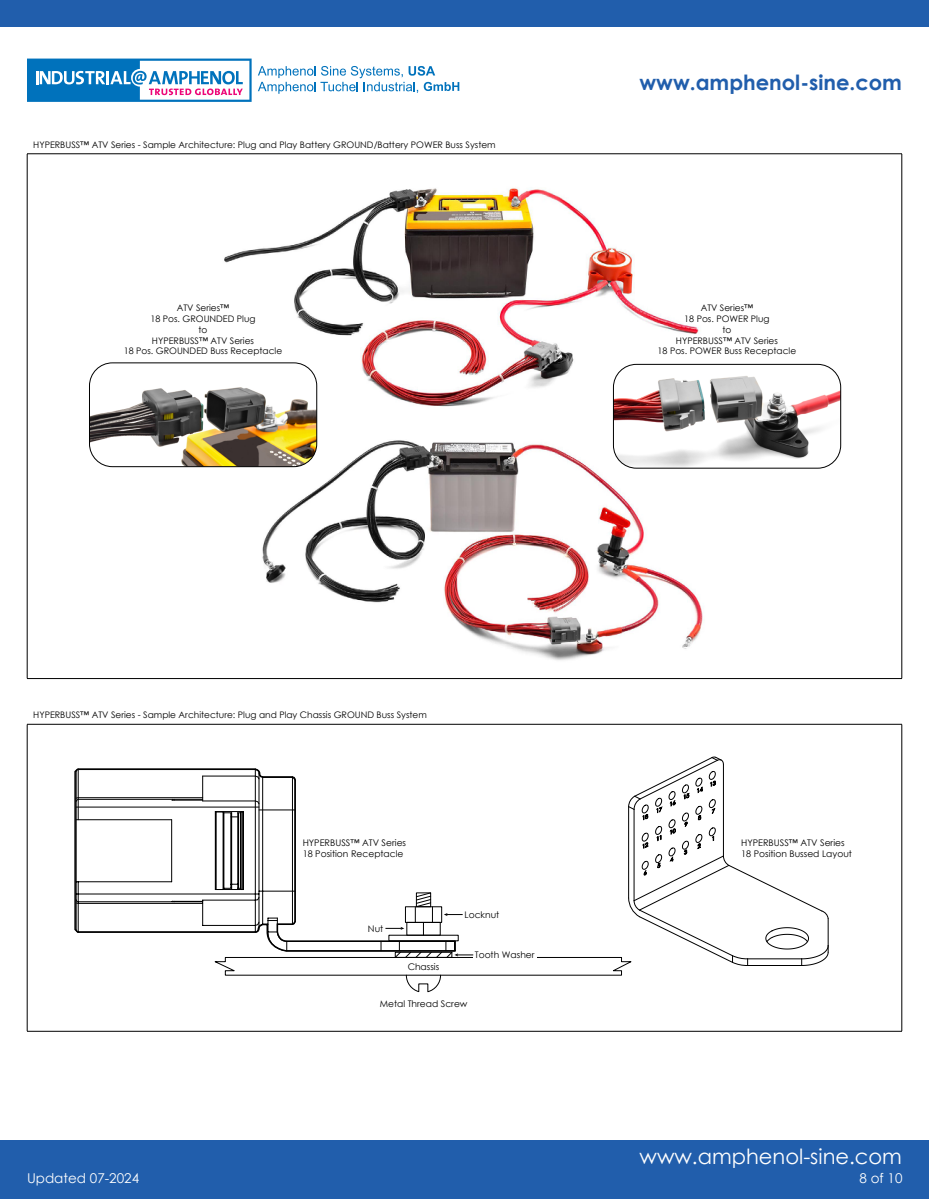
<style>
.page{position:relative;width:929px;height:1199px;background:#fff}
.page>*{position:absolute;margin:0;border:0;box-sizing:border-box;transform-origin:0 0}
.t1{font:700 21px "Century Gothic";color:#215eac}
.t2{font:21px "Century Gothic";color:#fff}
.t3{font:13.5px "Century Gothic";color:#fff}
.t4{font:9.15px/10.9px "Century Gothic";color:#000}
.t5{font:9px/10.8px "Century Gothic";color:#000;text-align:center}
</style>
<div class="page">
<div style="left:0;top:1140px;width:929px;height:59px;background:#215eac"></div>
<div style="left:0;top:0;width:929px;height:27px;background:#215eac"></div>
<svg style="left:27px;top:59px;width:225px;height:43px"></svg>
<svg style="left:258px;top:66px;width:201px;height:28px"></svg>
<img style="left:214px;top:188px;width:498px;height:228px">
<hr style="left:27px;top:153px;width:875px;height:1px;background:#000">
<hr style="left:27px;top:154px;width:1px;height:524px;background:#000">
<hr style="left:27px;top:678px;width:875px;height:1px;background:#000">
<hr style="left:901px;top:154px;width:1px;height:524px;background:#000">
<hr style="left:27px;top:724px;width:875px;height:1px;background:#000">
<hr style="left:27px;top:724px;width:1px;height:307px;background:#000">
<hr style="left:27px;top:1031px;width:875px;height:1px;background:#000">
<hr style="left:901px;top:724px;width:1px;height:307px;background:#000">
<img style="left:231px;top:421px;width:497px;height:239px">
<img style="left:613px;top:364px;width:228px;height:104px">
<div style="left:613px;top:364px;width:228px;height:104px;border:1px solid #000;border-radius:23px"></div>
<img style="left:89px;top:363px;width:228px;height:104px">
<div style="left:89px;top:363px;width:228px;height:104px;border:1px solid #000;border-radius:23px"></div>
<svg style="left:76px;top:757px;width:753px;height:235px"></svg>
<p class="t5" style="left:33px;top:139px;width:464px">HYPERBUSS™ ATV Series - Sample Architecture: Plug and Play Battery GROUND/Battery POWER Buss System</p>
<h1 class="t1" style="left:639px;top:66px;width:264px">www.amphenol-sine.com</h1>
<p class="t5" style="left:124px;top:302px;width:160px">ATV Series™<br>18 Pos. GROUNDED Plug<br>to<br>HYPERBUSS™ ATV Series<br>18 Pos. GROUNDED Buss Receptacle</p>
<p class="t5" style="left:657px;top:302px;width:140px">ATV Series™<br>18 Pos. POWER Plug<br>to<br>HYPERBUSS™ ATV Series<br>18 Pos. POWER Buss Receptacle</p>
<p class="t5" style="left:33px;top:709px;width:395px">HYPERBUSS™ ATV Series - Sample Architecture: Plug and Play Chassis GROUND Buss System</p>
<p class="t4" style="left:303px;top:837px;width:105px">HYPERBUSS™ ATV Series<br>18 Position Receptacle</p>
<p class="t4" style="left:741px;top:837px;width:112px">HYPERBUSS™ ATV Series<br>18 Position Bussed Layout</p>
<p class="t4" style="left:368px;top:923px;width:17px">Nut</p>
<p class="t4" style="left:408px;top:961px;width:33px">Chassis</p>
<p class="t4" style="left:464px;top:909px;width:36px">Locknut</p>
<p class="t4" style="left:475px;top:949px;width:61px">Tooth Washer</p>
<h2 class="t3" style="left:27px;top:1168px;width:114px">Updated 07-2024</h2>
<p class="t4" style="left:380px;top:998px;width:89px">Metal Thread Screw</p>
<h1 class="t2" style="left:639px;top:1142px;width:264px">www.amphenol-sine.com</h1>
<h2 class="t3" style="left:859px;top:1168px;width:44px">8 of 10</h2>
<h2 class="t3" style="left:867px;top:1168px;width:37px">8 of 8</h2>
</div>
